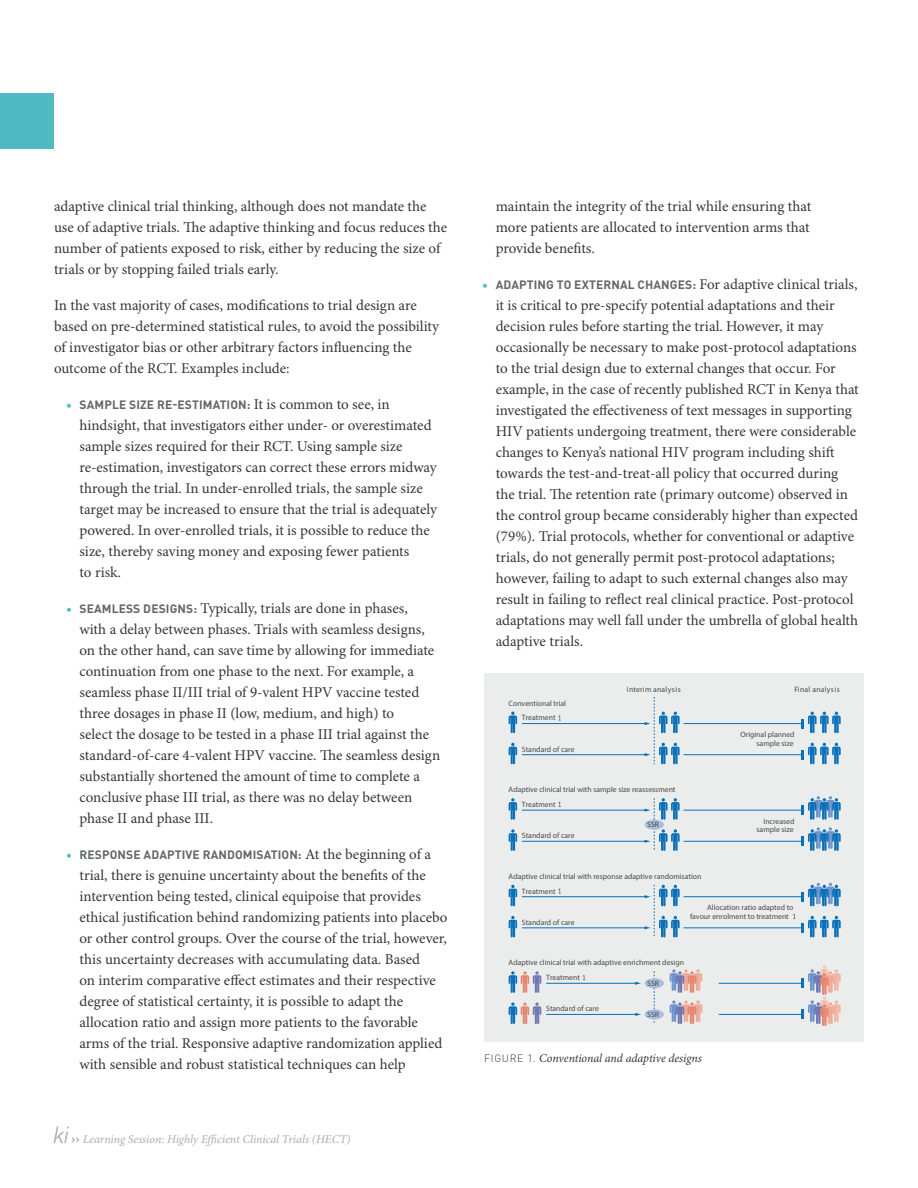
<style>
.page{position:relative;width:918px;height:1188px;background:#fff}
.page>*{position:absolute;margin:0;border:0;box-sizing:border-box;transform-origin:0 0}
.t1{font:15px/21px "Minion Pro";color:#353635}
.t2{font:700 12px "DINOT";letter-spacing:.01em;color:#626767}
.t3{font:italic 500 12px "Minion Pro";letter-spacing:-.005em;color:#b0b3b3}
.t4{font:italic 12px "Minion Pro";letter-spacing:-.01em;color:#353635}
.t5{font:7.8px/8.9px "Meta Pro Normal";color:#47484a;text-align:right}
.t6{font:700 7.8px "Meta Pro";color:#47484a}
.t7{font:700 7.8px "Meta Pro";letter-spacing:.04em;color:#47484a}
.s1{font-family:"Minion Pro";font-weight:400;font-size:15px;color:#50bac2}
.s2{font-family:"Minion Pro";font-weight:400;font-size:15px;color:#353635}
.s3{color:#50bac2}
.s4{font-family:"DINOT";font-weight:700;font-size:12px;color:#626767}
.s5{font-family:"DINOT";font-weight:700;font-style:normal}
.s6{font-family:"DINOT";font-weight:300;font-style:normal;font-size:10.5px}
</style>
<div class="page">
<svg style="left:53px;top:1126px;width:16px;height:17px"></svg>
<div style="left:0;top:94px;width:54px;height:55px;background:#50bac2"></div>
<div style="left:484px;top:673px;width:380px;height:369px;background:#ebeded"></div>
<hr style="left:522px;top:723px;width:124px;height:1px;background:#0970b9">
<hr style="left:684px;top:723px;width:119px;height:1px;background:#0970b9">
<svg style="left:509px;top:712px;width:8px;height:21px"></svg>
<svg style="left:801px;top:712px;width:40px;height:21px"></svg>
<hr style="left:522px;top:754px;width:124px;height:1px;background:#0970b9">
<hr style="left:684px;top:754px;width:119px;height:1px;background:#0970b9">
<svg style="left:509px;top:743px;width:8px;height:21px"></svg>
<svg style="left:645px;top:697px;width:35px;height:67px"></svg>
<svg style="left:801px;top:743px;width:40px;height:21px"></svg>
<svg style="left:558px;top:802px;width:3px;height:5px"></svg>
<hr style="left:522px;top:810px;width:124px;height:1px;background:#0970b9">
<hr style="left:684px;top:810px;width:119px;height:1px;background:#0970b9">
<svg style="left:509px;top:798px;width:8px;height:22px"></svg>
<hr style="left:522px;top:841px;width:124px;height:1px;background:#0970b9">
<hr style="left:684px;top:841px;width:119px;height:1px;background:#0970b9">
<svg style="left:509px;top:829px;width:8px;height:22px"></svg>
<svg style="left:645px;top:798px;width:35px;height:53px"></svg>
<svg style="left:558px;top:889px;width:3px;height:5px"></svg>
<hr style="left:522px;top:896px;width:124px;height:1px;background:#0970b9">
<hr style="left:684px;top:896px;width:119px;height:1px;background:#0970b9">
<svg style="left:509px;top:885px;width:8px;height:21px"></svg>
<hr style="left:522px;top:927px;width:124px;height:1px;background:#0970b9">
<hr style="left:684px;top:927px;width:119px;height:1px;background:#0970b9">
<svg style="left:509px;top:916px;width:8px;height:21px"></svg>
<svg style="left:645px;top:885px;width:35px;height:52px"></svg>
<svg style="left:801px;top:916px;width:40px;height:21px"></svg>
<svg style="left:654px;top:971px;width:1px;height:52px"></svg>
<div style="left:645px;top:978px;width:19px;height:10px;background:#acbee0;border-radius:50%"></div>
<div style="left:645px;top:1009px;width:19px;height:10px;background:#acbee0;border-radius:50%"></div>
<hr style="left:546px;top:983px;width:90px;height:1px;background:#0970b9">
<svg style="left:635px;top:982px;width:6px;height:3px"></svg>
<hr style="left:719px;top:983px;width:84px;height:1px;background:#0970b9">
<hr style="left:546px;top:1014px;width:90px;height:1px;background:#0970b9">
<svg style="left:635px;top:1013px;width:6px;height:3px"></svg>
<hr style="left:719px;top:1014px;width:84px;height:1px;background:#0970b9">
<svg style="left:509px;top:971px;width:32px;height:22px"></svg>
<svg style="left:509px;top:1002px;width:32px;height:22px"></svg>
<svg style="left:801px;top:883px;width:40px;height:23px"></svg>
<svg style="left:801px;top:827px;width:40px;height:24px"></svg>
<svg style="left:801px;top:796px;width:40px;height:24px"></svg>
<svg style="left:670px;top:969px;width:32px;height:24px"></svg>
<svg style="left:670px;top:1000px;width:32px;height:24px"></svg>
<svg style="left:801px;top:965px;width:40px;height:61px"></svg>
<p class="t1" style="left:54px;top:196px;width:395px">adaptive clinical trial thinking, although does not mandate the use of adaptive trials. The adaptive thinking and focus reduces the number of patients exposed to risk, either by reducing the size of trials or by stopping failed trials early.</p>
<p class="t1" style="left:54px;top:295px;width:387px">In the vast majority of cases, modifications to trial design are based on pre-determined statistical rules, to avoid the possibility of investigator bias or other arbitrary factors influencing the outcome of the RCT. Examples include:</p>
<p class="t2" style="left:66px;top:397px;width:325px"><span class="s1">•</span> SAMPLE SIZE RE-ESTIMATION: <span class="s2">It is common to see, in</span></p>
<p class="t1" style="left:80px;top:415px;width:359px">hindsight, that investigators either under- or overestimated sample sizes required for their RCT. Using sample size re-estimation, investigators can correct these errors midway through the trial. In under-enrolled trials, the sample size target may be increased to ensure that the trial is adequately powered. In over-enrolled trials, it is possible to reduce the size, thereby saving money and exposing fewer patients<br>to risk.</p>
<p class="t1" style="left:80px;top:598px;width:362px;text-indent:-13px"><span class="s3">•</span> <span class="s4">SEAMLESS DESIGNS:</span> Typically, trials are done in phases,<br>with a delay between phases. Trials with seamless designs, on the other hand, can save time by allowing for immediate continuation from one phase to the next. For example, a seamless phase II/III trial of 9-valent HPV vaccine tested three dosages in phase II (low, medium, and high) to<br>select the dosage to be tested in a phase III trial against the standard-of-care 4-valent HPV vaccine. The seamless design substantially shortened the amount of time to complete a conclusive phase III trial, as there was no delay between phase II and phase III.</p>
<p class="t2" style="left:66px;top:847px;width:367px"><span class="s1">•</span> RESPONSE ADAPTIVE RANDOMISATION: <span class="s2">At the beginning of a</span></p>
<p class="t1" style="left:79px;top:865px;width:369px">trial, there is genuine uncertainty about the benefits of the intervention being tested, clinical equipoise that provides ethical justification behind randomizing patients into placebo or other control groups. Over the course of the trial, however, this uncertainty decreases with accumulating data. Based<br>on interim comparative effect estimates and their respective degree of statistical certainty, it is possible to adapt the allocation ratio and assign more patients to the favorable arms of the trial. Responsive adaptive randomization applied with sensible and robust statistical techniques can help</p>
<p class="t3" style="left:72px;top:1132px;width:281px"><span class="s5">››</span> Learning Session: Highly Efficient Clinical Trials (HECT)</p>
<p class="t1" style="left:496px;top:196px;width:317px;text-align:justify">maintain the integrity of the trial while ensuring that more patients are allocated to intervention arms that provide benefits.</p>
<p class="t2" style="left:482px;top:277px;width:377px"><span class="s1">•</span> ADAPTING TO EXTERNAL CHANGES: <span class="s2">For adaptive clinical trials,</span></p>
<p class="t1" style="left:496px;top:295px;width:365px">it is critical to pre-specify potential adaptations and their decision rules before starting the trial. However, it may occasionally be necessary to make post-protocol adaptations to the trial design due to external changes that occur. For example, in the case of recently published RCT in Kenya that investigated the effectiveness of text messages in supporting HIV patients undergoing treatment, there were considerable changes to Kenya’s national HIV program including shift towards the test-and-treat-all policy that occurred during the trial. The retention rate (primary outcome) observed in the control group became considerably higher than expected (79%). Trial protocols, whether for conventional or adaptive trials, do not generally permit post-protocol adaptations; however, failing to adapt to such external changes also may result in failing to reflect real clinical practice. Post-protocol adaptations may well fall under the umbrella of global health adaptive trials.</p>
<p class="t6" style="left:509px;top:698px;width:59px">Conventional trial</p>
<p class="t5" style="left:522px;top:713px;width:35px">Treatment</p>
<p class="t5" style="left:522px;top:744px;width:54px">Standard of care</p>
<p class="t7" style="left:627px;top:685px;width:55px">Interim analysis</p>
<p class="t7" style="left:794px;top:685px;width:47px">Final analysis</p>
<p class="t5" style="left:741px;top:730px;width:56px">Original planned sample size</p>
<p class="t6" style="left:509px;top:785px;width:168px">Adaptive clinical trial with sample size reassessment</p>
<p class="t5" style="left:522px;top:831px;width:54px">Standard of care</p>
<p class="t5" style="left:522px;top:800px;width:35px">Treatment</p>
<p class="t6" style="left:647px;top:820px;width:13px">SSR</p>
<p class="t5" style="left:757px;top:816px;width:40px">Increased sample size</p>
<p class="t6" style="left:509px;top:871px;width:194px">Adaptive clinical trial with response adaptive randomisation</p>
<p class="t5" style="left:522px;top:918px;width:54px">Standard of care</p>
<p class="t5" style="left:522px;top:886px;width:35px">Treatment</p>
<p class="t5" style="left:690px;top:903px;width:105px;text-align:left;text-indent:17px">Allocation ratio adapted to favour enrolment to treatment</p>
<p class="t6" style="left:509px;top:958px;width:177px">Adaptive clinical trial with adaptive enrichment design</p>
<p class="t5" style="left:546px;top:1004px;width:54px">Standard of care</p>
<p class="t5" style="left:546px;top:973px;width:35px">Treatment</p>
<p class="t6" style="left:647px;top:978px;width:13px">SSR</p>
<p class="t6" style="left:647px;top:1010px;width:13px">SSR</p>
<p class="t4" style="left:484px;top:1051px;width:219px"><span class="s6">FIGURE 1.</span> Conventional and adaptive designs</p>
</div>
